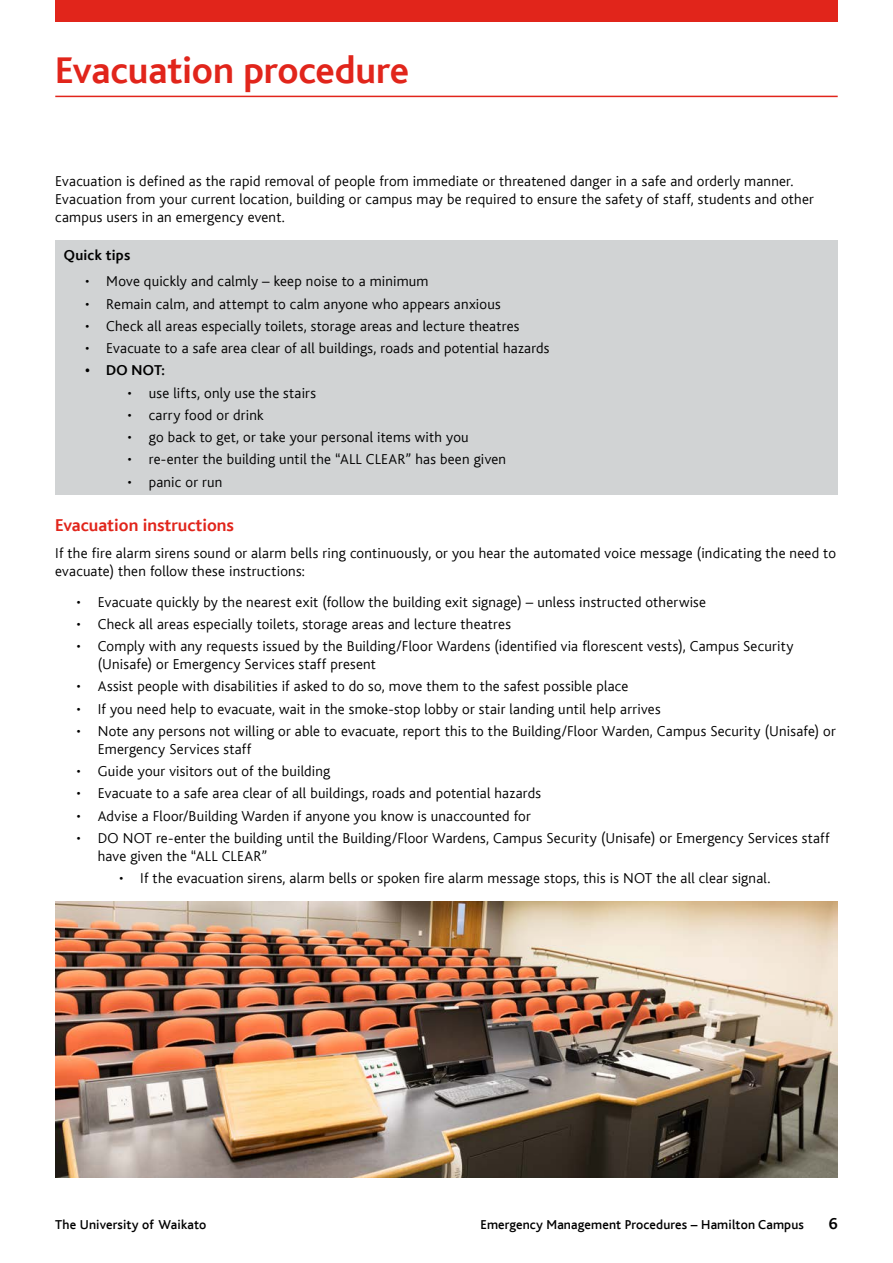
<style>
.page{position:relative;width:893px;height:1263px;background:#fff}
.page>*{position:absolute;margin:0;border:0;box-sizing:border-box;transform-origin:0 0}
.t1{font:39px "Bliss CE Bold";letter-spacing:-.005em;color:#e1251b}
.t2{font:18px "Bliss CE Bold";color:#e1251b}
.t3{font:16.5px "Bliss CE Bold";color:#000}
.t4{font:15px/18px "Bliss CE Light";letter-spacing:.015em;color:#000}
.t5{font:15px "Bliss CE Bold";letter-spacing:.015em;color:#000}
.t6{font:13.5px "Bliss CE Medium";letter-spacing:.01em;color:#000}
</style>
<div class="page">
<div style="left:55px;top:0;width:783px;height:21px;background:#e1251b"></div>
<hr style="left:55px;top:96px;width:783px;height:1px;background:#e1251b">
<div style="left:55px;top:241px;width:783px;height:254px;background:#d1d3d4"></div>
<img style="left:55px;top:901px;width:783px;height:277px">
<h1 class="t1" style="left:55px;top:49px;width:355px">Evacuation procedure</h1>
<p class="t4" style="left:55px;top:172px;width:760px">Evacuation is defined as the rapid removal of people from immediate or threatened danger in a safe and orderly manner.<br>Evacuation from your current location, building or campus may be required to ensure the safety of staff, students and other campus users in an emergency event.</p>
<p class="t5" style="left:64px;top:247px;width:68px">Quick tips</p>
<p class="t4" style="left:85px;top:273px;width:345px">• Move quickly and calmly – keep noise to a minimum</p>
<p class="t4" style="left:85px;top:295px;width:417px">• Remain calm, and attempt to calm anyone who appears anxious</p>
<p class="t4" style="left:85px;top:317px;width:436px">• Check all areas especially toilets, storage areas and lecture theatres</p>
<p class="t4" style="left:85px;top:339px;width:466px">• Evacuate to a safe area clear of all buildings, roads and potential hazards</p>
<p class="t5" style="left:85px;top:362px;width:81px">• DO NOT:</p>
<p class="t4" style="left:128px;top:384px;width:190px">• use lifts, only use the stairs</p>
<p class="t4" style="left:128px;top:406px;width:138px">• carry food or drink</p>
<p class="t4" style="left:128px;top:428px;width:343px">• go back to get, or take your personal items with you</p>
<p class="t4" style="left:128px;top:451px;width:380px">• re-enter the building until the “ALL CLEAR” has been given</p>
<p class="t4" style="left:128px;top:473px;width:96px">• panic or run</p>
<p class="t2" style="left:55px;top:516px;width:180px">Evacuation instructions</p>
<p class="t4" style="left:55px;top:544px;width:782px">If the fire alarm sirens sound or alarm bells ring continuously, or you hear the automated voice message (indicating the need to evacuate) then follow these instructions:</p>
<p class="t4" style="left:77px;top:593px;width:631px">• Evacuate quickly by the nearest exit (follow the building exit signage) – unless instructed otherwise</p>
<p class="t4" style="left:77px;top:615px;width:436px">• Check all areas especially toilets, storage areas and lecture theatres</p>
<p class="t4" style="left:98px;top:637px;width:697px;text-indent:-21px">• Comply with any requests issued by the Building/Floor Wardens (identified via florescent vests), Campus Security (Unisafe) or Emergency Services staff present</p>
<p class="t4" style="left:77px;top:678px;width:553px">• Assist people with disabilities if asked to do so, move them to the safest possible place</p>
<p class="t4" style="left:77px;top:700px;width:586px">• If you need help to evacuate, wait in the smoke-stop lobby or stair landing until help arrives</p>
<p class="t4" style="left:98px;top:722px;width:739px;text-indent:-21px">• Note any persons not willing or able to evacuate, report this to the Building/Floor Warden, Campus Security (Unisafe) or<br>Emergency Services staff</p>
<p class="t4" style="left:77px;top:762px;width:255px">• Guide your visitors out of the building</p>
<p class="t4" style="left:77px;top:785px;width:466px">• Evacuate to a safe area clear of all buildings, roads and potential hazards</p>
<p class="t4" style="left:77px;top:807px;width:456px">• Advise a Floor/Building Warden if anyone you know is unaccounted for</p>
<p class="t4" style="left:98px;top:829px;width:733px;text-indent:-21px">• DO NOT re-enter the building until the Building/Floor Wardens, Campus Security (Unisafe) or Emergency Services staff have given the “ALL CLEAR”</p>
<p class="t4" style="left:119px;top:869px;width:653px">• If the evacuation sirens, alarm bells or spoken fire alarm message stops, this is NOT the all clear signal.</p>
<p class="t6" style="left:55px;top:1217px;width:153px">The University of Waikato</p>
<p class="t6" style="left:480px;top:1217px;width:325px">Emergency Management Procedures – Hamilton Campus</p>
<p class="t3" style="left:829px;top:1215px;width:10px">6</p>
</div>
